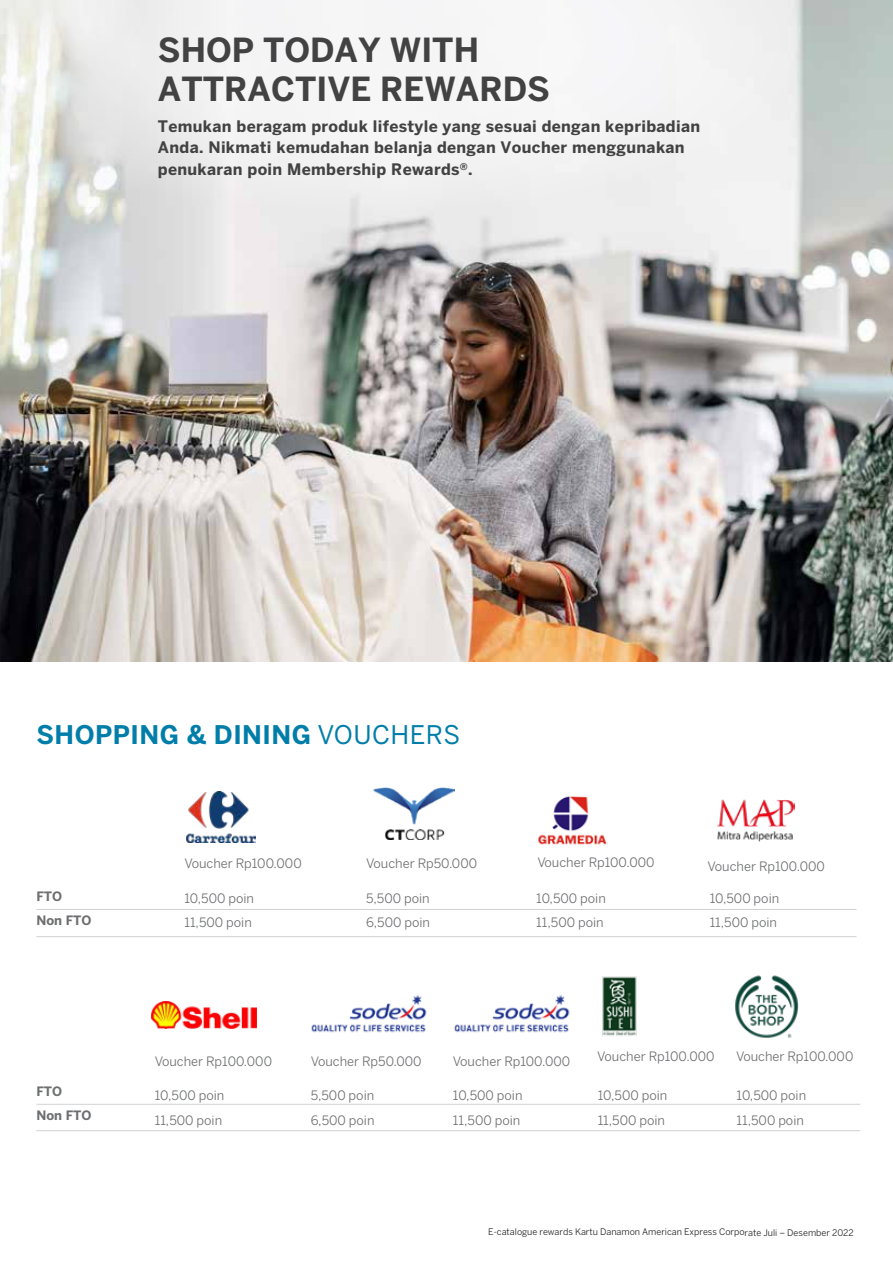
<style>
.page{position:relative;width:893px;height:1263px;background:#fff}
.page>*{position:absolute;margin:0;border:0;box-sizing:border-box;transform-origin:0 0}
.t1{font:700 33px/39.6px "Benton Sans";color:#424243}
.t2{font:700 25.5px "Benton Sans";letter-spacing:.02em;color:#007ea9}
.t3{font:700 15.75px/21.8px "Benton Sans";letter-spacing:.02em;color:#424243}
.t4{font:12.9px/24.5px "Benton Sans";color:#6d6e70}
.t5{font:700 12.9px/24.5px "Benton Sans";color:#6d6e70}
.t6{font:9px "Benton Sans";color:#231f20}
.s1{font-weight:400}
</style>
<div class="page">
<img style="left:151px;top:1001px;width:105px;height:27px">
<img style="left:374px;top:787px;width:81px;height:52px">
<hr style="left:36px;top:909px;width:820px;height:1px;background:#d0d2d3">
<hr style="left:36px;top:1130px;width:824px;height:1px;background:#d0d2d3">
<hr style="left:36px;top:936px;width:820px;height:1px;background:#d0d2d3">
<img style="left:454px;top:995px;width:116px;height:38px">
<img style="left:311px;top:995px;width:116px;height:38px">
<img style="left:735px;top:975px;width:64px;height:63px">
<img style="left:187px;top:791px;width:68px;height:52px">
<img style="left:538px;top:796px;width:70px;height:49px">
<img style="left:602px;top:976px;width:35px;height:60px">
<hr style="left:36px;top:1104px;width:824px;height:1px;background:#d0d2d3">
<img style="left:717px;top:799px;width:77px;height:43px">
<img style="left:0;top:0;width:893px;height:662px">
<svg style="left:0;top:0;width:813px;height:215px"></svg>
<h1 class="t1" style="left:158px;top:30px;width:393px">SHOP TODAY WITH<br>ATTRACTIVE REWARDS</h1>
<p class="t3" style="left:158px;top:115px;width:544px">Temukan beragam produk lifestyle yang sesuai dengan kepribadian<br>Anda. Nikmati kemudahan belanja dengan Voucher menggunakan penukaran poin Membership Rewards<sup>®</sup>.</p>
<h2 class="t2" style="left:36px;top:720px;width:425px">SHOPPING &amp; DINING <span class="s1">VOUCHERS</span></h2>
<p class="t5" style="left:36px;top:884px;width:57px">FTO<br>Non FTO</p>
<p class="t4" style="left:184px;top:851px;width:119px">Voucher Rp100.000</p>
<p class="t4" style="left:184px;top:886px;width:71px">10,500 poin<br>11,500 poin</p>
<p class="t4" style="left:366px;top:851px;width:112px">Voucher Rp50.000</p>
<p class="t4" style="left:366px;top:886px;width:65px">5,500 poin<br>6,500 poin</p>
<p class="t4" style="left:537px;top:850px;width:119px">Voucher Rp100.000</p>
<p class="t4" style="left:536px;top:886px;width:71px">10,500 poin<br>11,500 poin</p>
<p class="t4" style="left:708px;top:854px;width:119px">Voucher Rp100.000</p>
<p class="t4" style="left:710px;top:886px;width:71px">10,500 poin<br>11,500 poin</p>
<p class="t5" style="left:36px;top:1079px;width:57px">FTO<br>Non FTO</p>
<p class="t4" style="left:155px;top:1049px;width:119px">Voucher Rp100.000</p>
<p class="t4" style="left:155px;top:1083px;width:71px">10,500 poin<br>11,500 poin</p>
<p class="t4" style="left:311px;top:1049px;width:112px">Voucher Rp50.000</p>
<p class="t4" style="left:311px;top:1083px;width:65px">5,500 poin<br>6,500 poin</p>
<p class="t4" style="left:453px;top:1049px;width:119px">Voucher Rp100.000</p>
<p class="t4" style="left:453px;top:1083px;width:71px">10,500 poin<br>11,500 poin</p>
<p class="t4" style="left:597px;top:1044px;width:119px">Voucher Rp100.000</p>
<p class="t4" style="left:598px;top:1083px;width:71px">10,500 poin<br>11,500 poin</p>
<p class="t4" style="left:736px;top:1044px;width:119px">Voucher Rp100.000</p>
<p class="t4" style="left:737px;top:1083px;width:71px">10,500 poin<br>11,500 poin</p>
<p class="t6" style="left:488px;top:1227px;width:367px">E-catalogue rewards Kartu Danamon American Express Corporate Juli – Desember 2022</p>
</div>
